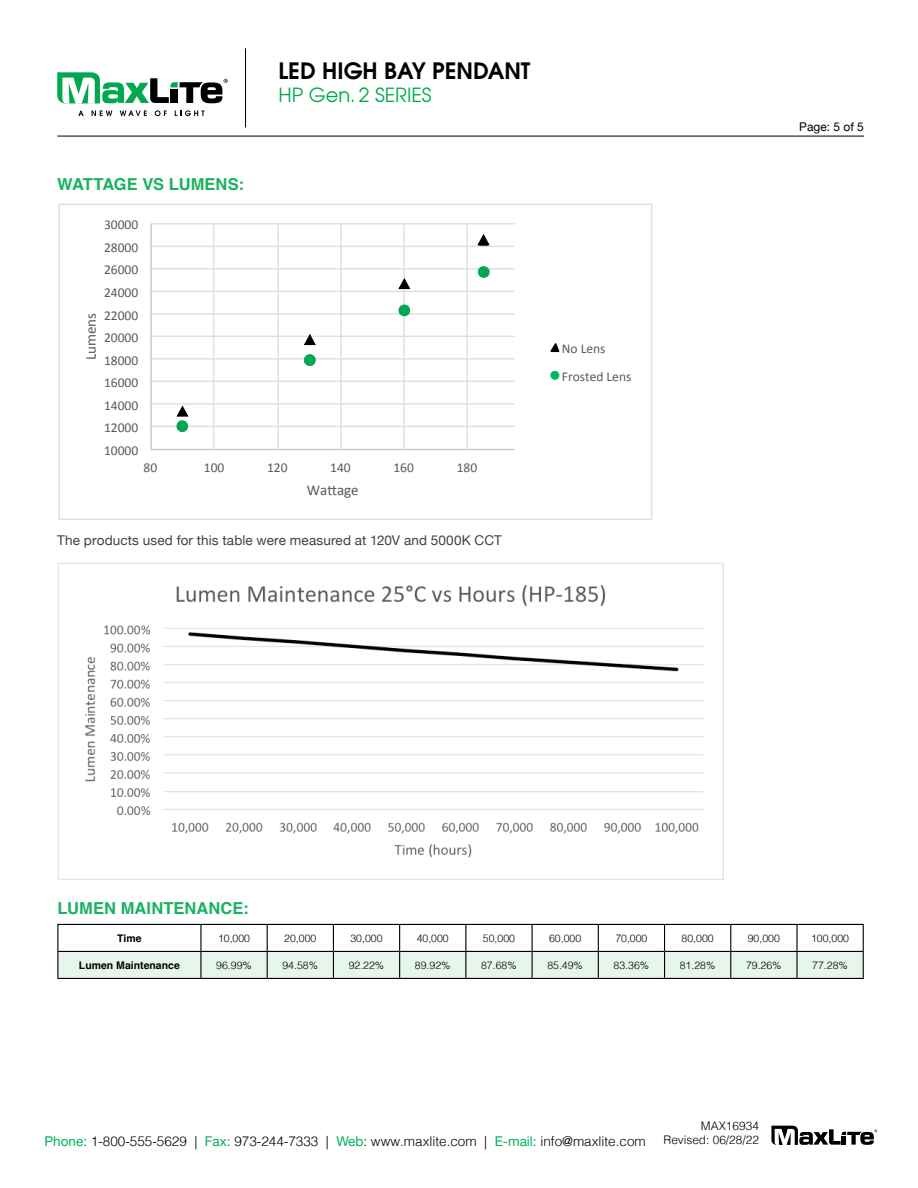
<style>
.page{position:relative;width:918px;height:1188px;background:#fff}
.page>*{position:absolute;margin:0;border:0;box-sizing:border-box;transform-origin:0 0}
.t1{font:600 22.5px "Avant Garde";color:#000}
.t2{font:19.5px "Avant Garde";color:#00a94f}
.t3{font:700 16.5px "Helvetica";letter-spacing:.005em;color:#1ab261}
.t4{font:15px "Calibri";color:#595959}
.t5{font:13.5px/28.3px "Calibri";color:#595959}
.t6{font:300 13.5px "Helvetica";color:#000}
.t7{font:13.5px "Helvetica Neue";letter-spacing:.01em;color:#414042}
.t8{font:12px "Helvetica Neue";color:#000}
.t9{font:300 11.85px/14.2px "Helvetica";color:#000;text-align:right}
.t10{font:300 10.5px "Helvetica";color:#000}
.t11{font:700 10.5px "Helvetica";color:#000}
.s1{font-family:"Helvetica Neue";font-weight:400;color:#00b259}
</style>
<div class="page">
<hr style="left:57px;top:136px;width:807px;height:1px;background:#000">
<svg style="left:771px;top:1126px;width:106px;height:19px"></svg>
<hr style="left:245px;top:48px;width:1px;height:79px;background:#000">
<svg style="left:78px;top:110px;width:6px;height:6px"></svg>
<svg style="left:92px;top:110px;width:20px;height:6px"></svg>
<svg style="left:120px;top:110px;width:27px;height:6px"></svg>
<svg style="left:155px;top:110px;width:12px;height:6px"></svg>
<svg style="left:175px;top:110px;width:29px;height:6px"></svg>
<svg style="left:57px;top:72px;width:171px;height:32px"></svg>
<img style="left:58px;top:563px;width:666px;height:316px">
<hr style="left:400px;top:978px;width:66px;height:1px;background:#000">
<hr style="left:466px;top:978px;width:66px;height:1px;background:#000">
<hr style="left:532px;top:978px;width:66px;height:1px;background:#000">
<hr style="left:598px;top:978px;width:67px;height:1px;background:#000">
<hr style="left:665px;top:978px;width:66px;height:1px;background:#000">
<hr style="left:731px;top:978px;width:66px;height:1px;background:#000">
<hr style="left:797px;top:978px;width:67px;height:1px;background:#000">
<hr style="left:201px;top:924px;width:66px;height:1px;background:#000">
<hr style="left:267px;top:924px;width:66px;height:1px;background:#000">
<hr style="left:400px;top:924px;width:66px;height:1px;background:#000">
<hr style="left:333px;top:924px;width:67px;height:1px;background:#000">
<hr style="left:466px;top:924px;width:66px;height:1px;background:#000">
<hr style="left:532px;top:924px;width:66px;height:1px;background:#000">
<hr style="left:598px;top:924px;width:67px;height:1px;background:#000">
<hr style="left:665px;top:924px;width:66px;height:1px;background:#000">
<hr style="left:731px;top:924px;width:66px;height:1px;background:#000">
<hr style="left:797px;top:924px;width:67px;height:1px;background:#000">
<hr style="left:201px;top:978px;width:66px;height:1px;background:#000">
<hr style="left:267px;top:978px;width:66px;height:1px;background:#000">
<hr style="left:333px;top:978px;width:67px;height:1px;background:#000">
<hr style="left:57px;top:924px;width:144px;height:1px;background:#000">
<svg style="left:57px;top:925px;width:807px;height:53px"></svg>
<hr style="left:200px;top:952px;width:2px;height:26px;background:#000">
<hr style="left:57px;top:978px;width:144px;height:1px;background:#000">
<hr style="left:151px;top:426px;width:364px;height:1px;background:#e0e0e0">
<hr style="left:151px;top:403px;width:364px;height:2px;background:#e0e0e0">
<hr style="left:151px;top:381px;width:364px;height:1px;background:#e0e0e0">
<hr style="left:151px;top:358px;width:364px;height:2px;background:#e0e0e0">
<hr style="left:151px;top:336px;width:364px;height:1px;background:#e0e0e0">
<hr style="left:151px;top:313px;width:364px;height:2px;background:#e0e0e0">
<hr style="left:151px;top:291px;width:364px;height:1px;background:#e0e0e0">
<hr style="left:151px;top:268px;width:364px;height:2px;background:#e0e0e0">
<hr style="left:151px;top:246px;width:364px;height:1px;background:#e0e0e0">
<hr style="left:151px;top:223px;width:364px;height:2px;background:#e0e0e0">
<hr style="left:213px;top:224px;width:1px;height:225px;background:#e0e0e0">
<hr style="left:277px;top:224px;width:2px;height:225px;background:#e0e0e0">
<hr style="left:340px;top:224px;width:2px;height:225px;background:#e0e0e0">
<hr style="left:403px;top:224px;width:2px;height:225px;background:#e0e0e0">
<hr style="left:466px;top:224px;width:2px;height:225px;background:#e0e0e0">
<hr style="left:150px;top:224px;width:2px;height:226px;background:#cacaca">
<hr style="left:151px;top:449px;width:364px;height:1px;background:#cacaca">
<svg style="left:399px;top:305px;width:11px;height:11px"></svg>
<svg style="left:550px;top:343px;width:10px;height:10px"></svg>
<div style="left:551px;top:372px;width:8px;height:7px;background:#00ba63;border-radius:50%"></div>
<div style="left:550px;top:371px;width:9px;height:9px;border:2px solid #00ba63;border-radius:50%"></div>
<div style="left:58px;top:204px;width:594px;height:316px;border:2px solid #e0e0e0"></div>
<div style="left:304px;top:354px;width:12px;height:12px;background:#00a851;border-radius:50%"></div>
<div style="left:399px;top:305px;width:11px;height:11px;background:#00a851;border-radius:50%"></div>
<div style="left:478px;top:266px;width:12px;height:12px;background:#00a851;border-radius:50%"></div>
<svg style="left:176px;top:404px;width:14px;height:27px"></svg>
<svg style="left:301px;top:333px;width:20px;height:13px"></svg>
<svg style="left:398px;top:277px;width:13px;height:13px"></svg>
<svg style="left:477px;top:234px;width:14px;height:12px"></svg>
<h3 class="t3" style="left:57px;top:174px;width:188px">WATTAGE VS LUMENS:</h3>
<p class="t5" style="left:104px;top:211px;width:36px">30000</p>
<p class="t5" style="left:104px;top:233px;width:36px">28000</p>
<p class="t5" style="left:104px;top:256px;width:36px">26000</p>
<h3 class="t4" style="left:81px;top:360px;width:49px;rotate:-90deg">Lumens</h3>
<p class="t5" style="left:104px;top:278px;width:36px">24000</p>
<p class="t5" style="left:104px;top:301px;width:36px">22000</p>
<p class="t5" style="left:104px;top:323px;width:36px">20000</p>
<p class="t5" style="left:104px;top:346px;width:36px">18000</p>
<p class="t5" style="left:104px;top:369px;width:36px">16000</p>
<p class="t5" style="left:104px;top:391px;width:36px">14000</p>
<p class="t5" style="left:104px;top:414px;width:36px">12000</p>
<p class="t5" style="left:104px;top:436px;width:36px">10000</p>
<h1 class="t1" style="left:278px;top:56px;width:254px">LED HIGH BAY PENDANT</h1>
<h2 class="t2" style="left:278px;top:83px;width:155px">HP Gen. 2 SERIES</h2>
<p class="t5" style="left:144px;top:453px;width:15px">80</p>
<p class="t5" style="left:204px;top:453px;width:22px">100</p>
<p class="t5" style="left:267px;top:453px;width:22px">120</p>
<p class="t5" style="left:330px;top:453px;width:22px">140</p>
<p class="t5" style="left:393px;top:453px;width:22px">160</p>
<p class="t5" style="left:457px;top:453px;width:22px">180</p>
<h3 class="t4" style="left:307px;top:480px;width:53px">Wa1age</h3>
<p class="t7" style="left:57px;top:530px;width:446px">The products used for this table were measured at 120V and 5000K CCT</p>
<p class="t5" style="left:562px;top:334px;width:71px">No Lens<br>Frosted Lens</p>
<h3 class="t3" style="left:57px;top:898px;width:193px">LUMEN MAINTENANCE:</h3>
<p class="t8" style="left:799px;top:118px;width:66px">Page: 5 of 5</p>
<p class="t11" style="left:117px;top:932px;width:26px">Time</p>
<p class="t10" style="left:218px;top:929px;width:34px">10,000</p>
<p class="t10" style="left:284px;top:929px;width:34px">20,000</p>
<p class="t10" style="left:350px;top:929px;width:34px">30,000</p>
<p class="t10" style="left:417px;top:929px;width:34px">40,000</p>
<p class="t10" style="left:483px;top:929px;width:34px">50,000</p>
<p class="t10" style="left:549px;top:929px;width:34px">60,000</p>
<p class="t10" style="left:615px;top:929px;width:34px">70,000</p>
<p class="t10" style="left:682px;top:929px;width:34px">80,000</p>
<p class="t10" style="left:748px;top:929px;width:34px">90,000</p>
<p class="t10" style="left:811px;top:929px;width:39px">100,000</p>
<p class="t11" style="left:79px;top:959px;width:102px">Lumen Maintenance</p>
<p class="t10" style="left:216px;top:956px;width:37px">96.99%</p>
<p class="t10" style="left:282px;top:956px;width:37px">94.58%</p>
<p class="t10" style="left:349px;top:956px;width:37px">92.22%</p>
<p class="t10" style="left:415px;top:956px;width:37px">89.92%</p>
<p class="t10" style="left:481px;top:956px;width:37px">87.68%</p>
<p class="t10" style="left:547px;top:956px;width:37px">85.49%</p>
<p class="t10" style="left:614px;top:956px;width:37px">83.36%</p>
<p class="t10" style="left:680px;top:956px;width:37px">81.28%</p>
<p class="t10" style="left:746px;top:956px;width:37px">79.26%</p>
<p class="t10" style="left:812px;top:956px;width:37px">77.28%</p>
<p class="t6" style="left:45px;top:1130px;width:603px"><span class="s1">Phone:</span> 1-800-555-5629 | <span class="s1">Fax:</span> 973-244-7333 | <span class="s1">Web</span>: www.maxlite.com | <span class="s1">E-mail:</span> info@maxlite.com</p>
<p class="t9" style="left:663px;top:1117px;width:97px">MAX16934<br>Revised: 06/28/22</p>
</div>
